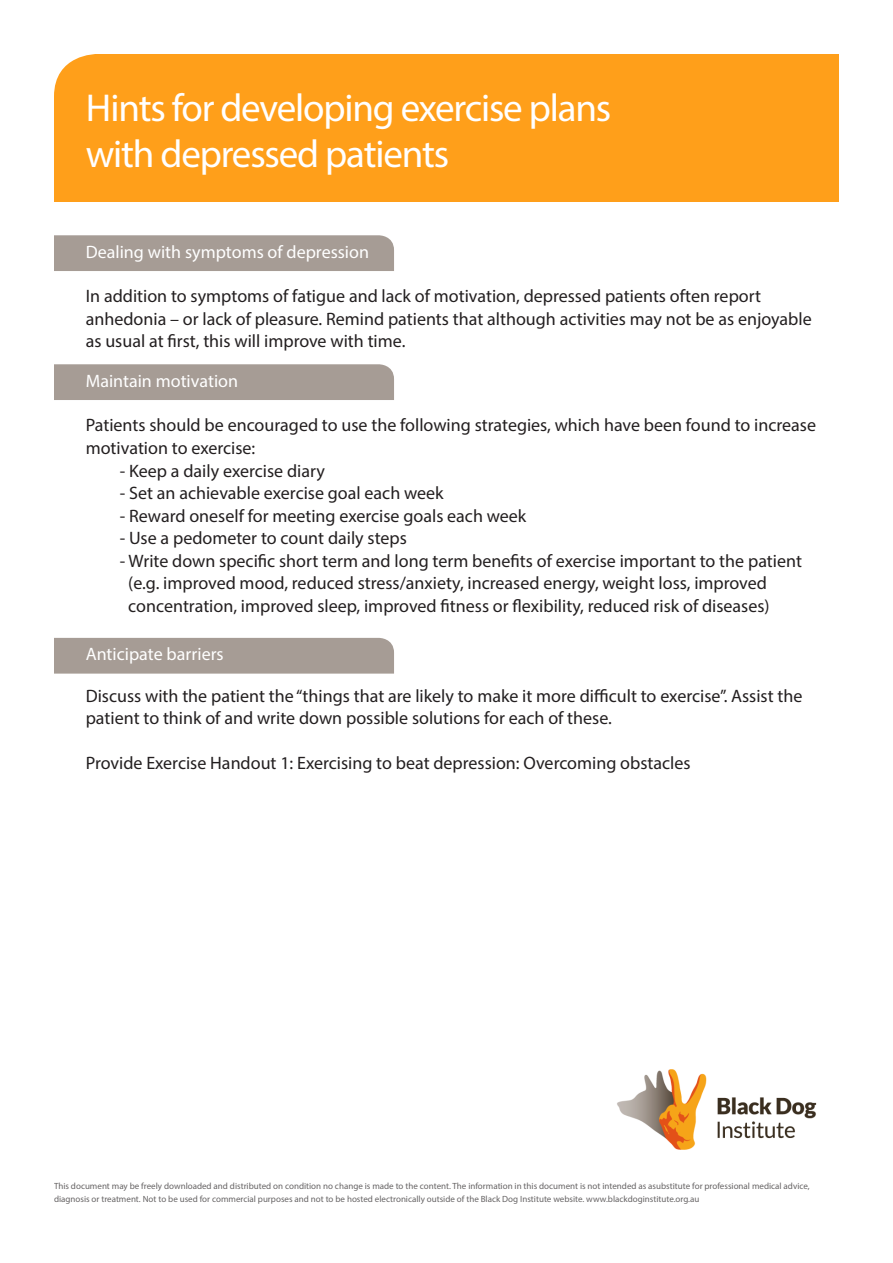
<style>
.page{position:relative;width:893px;height:1263px;background:#fff}
.page>*{position:absolute;margin:0;border:0;box-sizing:border-box;transform-origin:0 0}
.t1{font:39px/46.8px "Myriad Pro";letter-spacing:-.03em;color:#fff}
.t2{font:18px/22.5px "Myriad Pro";color:#231f20}
.t3{font:18px "Myriad Pro";color:#fff}
.t4{font:9px/13.5px "Myriad Pro";color:#231f20}
</style>
<div class="page">
<img style="left:617px;top:1069px;width:200px;height:81px">
<div style="left:54px;top:54px;width:785px;height:148px;background:#ff9f1a"></div>
<div style="left:54px;top:235px;width:340px;height:36px;background:#a69c95"></div>
<div style="left:54px;top:364px;width:340px;height:36px;background:#a69c95"></div>
<div style="left:54px;top:638px;width:340px;height:36px;background:#a69c95"></div>
<p class="t1" style="left:86px;top:84px;width:527px">Hints for developing exercise plans with depressed patients</p>
<p class="t3" style="left:86px;top:241px;width:285px">Dealing with symptoms of depression</p>
<p class="t2" style="left:86px;top:285px;width:728px">In addition to symptoms of fatigue and lack of motivation, depressed patients often report anhedonia – or lack of pleasure. Remind patients that although activities may not be as enjoyable as usual at first, this will improve with time.</p>
<p class="t3" style="left:86px;top:370px;width:154px">Maintain motivation</p>
<p class="t2" style="left:86px;top:414px;width:732px">Patients should be encouraged to use the following strategies, which have been found to increase motivation to exercise:</p>
<p class="t2" style="left:120px;top:459px;width:207px">- Keep a daily exercise diary</p>
<p class="t2" style="left:120px;top:481px;width:325px">- Set an achievable exercise goal each week</p>
<p class="t2" style="left:120px;top:504px;width:408px">- Reward oneself for meeting exercise goals each week</p>
<p class="t2" style="left:120px;top:526px;width:289px">- Use a pedometer to count daily steps</p>
<p class="t2" style="left:120px;top:549px;width:684px">- Write down specific short term and long term benefits of exercise important to the patient</p>
<p class="t2" style="left:128px;top:571px;width:643px">(e.g. improved mood, reduced stress/anxiety, increased energy, weight loss, improved concentration, improved sleep, improved fitness or flexibility, reduced risk of diseases)</p>
<p class="t3" style="left:86px;top:643px;width:139px">Anticipate barriers</p>
<p class="t2" style="left:86px;top:684px;width:718px">Discuss with the patient the “things that are likely to make it more difficult to exercise”. Assist the patient to think of and write down possible solutions for each of these.</p>
<p class="t2" style="left:86px;top:751px;width:606px">Provide Exercise Handout 1: Exercising to beat depression: Overcoming obstacles</p>
<p class="t4" style="left:54px;top:1178px;width:757px">This document may be freely downloaded and distributed on condition no change is made to the content. The information in this document is not intended as asubstitute for professional medical advice, diagnosis or treatment. Not to be used for commercial purposes and not to be hosted electronically outside of the Black Dog Institute website. www.blackdoginstitute.org.au</p>
</div>
